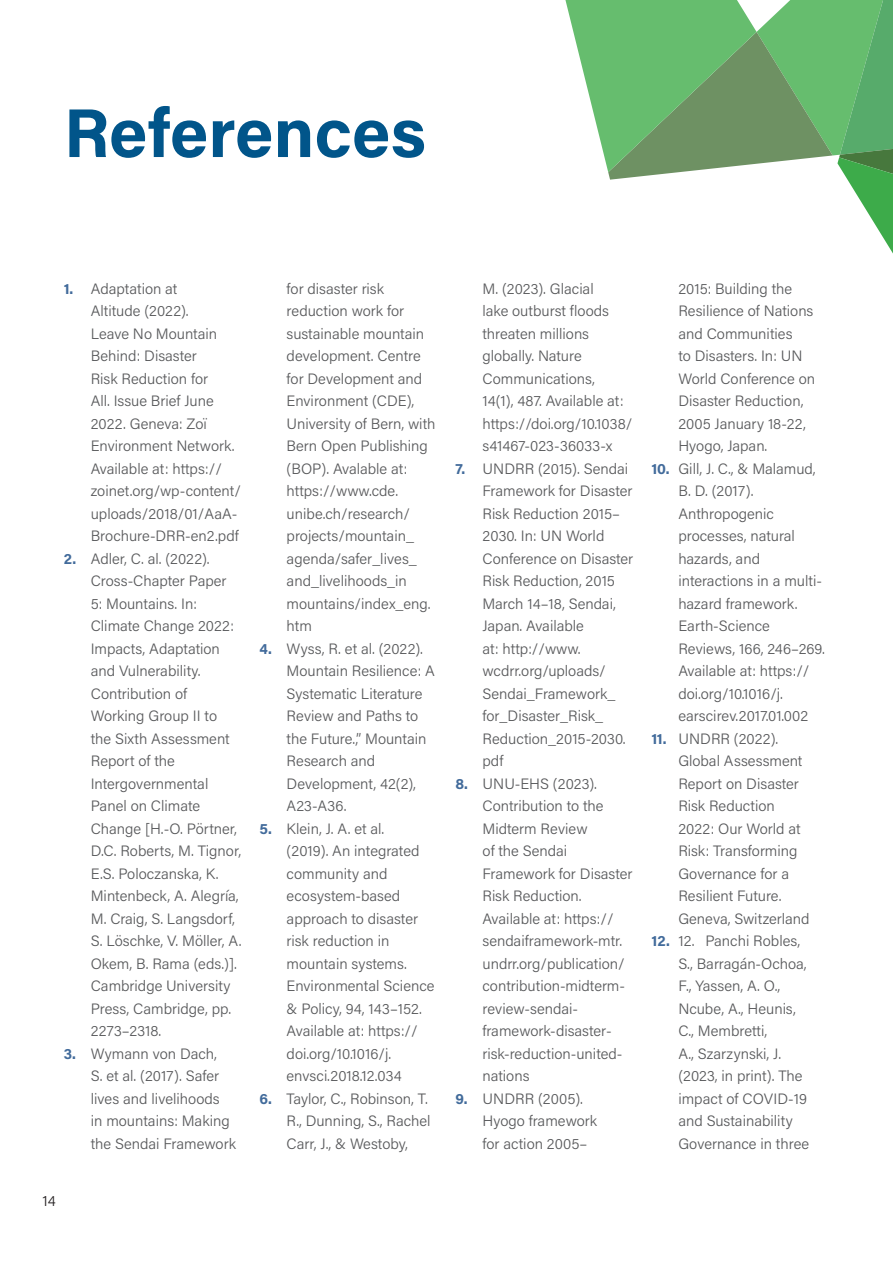
<style>
.page{position:relative;width:893px;height:1263px;background:#fff}
.page>*{position:absolute;margin:0;border:0;box-sizing:border-box;transform-origin:0 0}
.Titolo{font:700 69px "Acumin Pro";letter-spacing:.005em;color:#01558a}
.t1{font:300 15px/22.5px "Acumin Pro";color:#57585a}
.t2{font:300 15px "Acumin Pro";color:#231f20}
.s1{font-weight:700;color:#426b9b}
</style>
<div class="page">
<svg style="left:565px;top:0;width:328px;height:254px"></svg>
<p class="Titolo" style="left:64px;top:84px;width:364px">References</p>
<p class="t1" style="left:91px;top:277px;width:152px;text-indent:-27px"><span class="s1">1.</span> Adaptation at<br>Altitude (2022).<br>Leave No Mountain<br>Behind: Disaster<br>Risk Reduction for<br>All. Issue Brief June<br>2022. Geneva: Zoï<br>Environment Network.<br>Available at: https:// zoinet.org/wp-content/ uploads/2018/01/AaA-<br>Brochure-DRR-en2.pdf</p>
<p class="t1" style="left:91px;top:547px;width:152px;text-indent:-27px"><span class="s1">2.</span> Adler, C. al. (2022).<br>Cross-Chapter Paper<br>5: Mountains. In:<br>Climate Change 2022:<br>Impacts, Adaptation and Vulnerability.<br>Contribution of<br>Working Group II to<br>the Sixth Assessment<br>Report of the<br>Intergovernmental<br>Panel on Climate<br>Change [H.-O. Pörtner,<br>D.C. Roberts, M. Tignor,<br>E.S. Poloczanska, K.<br>Mintenbeck, A. Alegría,<br>M. Craig, S. Langsdorf,<br>S. Löschke, V. Möller, A.<br>Okem, B. Rama (eds.)].<br>Cambridge University<br>Press, Cambridge, pp.<br>2273–2318.</p>
<p class="t1" style="left:91px;top:1042px;width:147px;text-indent:-27px"><span class="s1">3.</span> Wymann von Dach,<br>S. et al. (2017). Safer lives and livelihoods<br>in mountains: Making the Sendai Framework</p>
<p class="t2" style="left:43px;top:1190px;width:15px">14</p>
<p class="t1" style="left:287px;top:277px;width:150px">for disaster risk reduction work for sustainable mountain development. Centre for Development and<br>Environment (CDE),<br>University of Bern, with<br>Bern Open Publishing (BOP). Avalable at: https://www.cde. unibe.ch/research/ projects/mountain_ agenda/safer_lives_ and_livelihoods_in mountains/index_eng. htm</p>
<p class="t1" style="left:287px;top:637px;width:150px;text-indent:-27px"><span class="s1">4.</span> Wyss, R. et al. (2022).<br>Mountain Resilience: A<br>Systematic Literature<br>Review and Paths to the Future.,” Mountain<br>Research and<br>Development, 42(2),<br>A23-A36.</p>
<p class="t1" style="left:287px;top:817px;width:149px;text-indent:-27px"><span class="s1">5.</span> Klein, J. A. et al.<br>(2019). An integrated community and ecosystem-based approach to disaster risk reduction in mountain systems.<br>Environmental Science &amp; Policy, 94, 143–152.<br>Available at: https:// doi.org/10.1016/j. envsci.2018.12.034</p>
<p class="t1" style="left:287px;top:1087px;width:145px;text-indent:-27px"><span class="s1">6.</span> Taylor, C., Robinson, T.<br>R., Dunning, S., Rachel<br>Carr, J., &amp; Westoby,</p>
<p class="t1" style="left:482px;top:277px;width:151px">M. (2023). Glacial<br>lake outburst floods threaten millions globally. Nature<br>Communications,<br>14(1), 487. Available at: https://doi.org/10.1038/ s41467-023-36033-x</p>
<p class="t1" style="left:482px;top:457px;width:152px;text-indent:-27px"><span class="s1">7.</span> UNDRR (2015). Sendai<br>Framework for Disaster<br>Risk Reduction 2015–<br>2030. In: UN World<br>Conference on Disaster<br>Risk Reduction, 2015<br>March 14–18, Sendai,<br>Japan. Available<br>at: http://www. wcdrr.org/uploads/<br>Sendai_Framework_ for_Disaster_Risk_<br>Reduction_2015-2030. pdf</p>
<p class="t1" style="left:482px;top:772px;width:152px;text-indent:-27px"><span class="s1">8.</span> UNU-EHS (2023).<br>Contribution to the<br>Midterm Review<br>of the Sendai<br>Framework for Disaster<br>Risk Reduction.<br>Available at: https:// sendaiframework-mtr. undrr.org/publication/ contribution-midterm&shy;review-sendai&shy;framework-disaster&shy;risk-reduction-united&shy;nations</p>
<p class="t1" style="left:482px;top:1087px;width:116px;text-indent:-27px"><span class="s1">9.</span> UNDRR (2005).<br>Hyogo framework for action 2005–</p>
<p class="t1" style="left:678px;top:277px;width:138px">2015: Building the<br>Resilience of Nations and Communities<br>to Disasters. In: UN<br>World Conference on<br>Disaster Reduction,<br>2005 January 18-22,<br>Hyogo, Japan.</p>
<p class="t1" style="left:678px;top:457px;width:148px;text-indent:-27px"><span class="s1">10.</span> Gill, J. C., &amp; Malamud,<br>B. D. (2017).<br>Anthropogenic processes, natural hazards, and interactions in a multi&shy;hazard framework.<br>Earth-Science<br>Reviews, 166, 246–269.<br>Available at: https:// doi.org/10.1016/j. earscirev.2017.01.002</p>
<p class="t1" style="left:678px;top:727px;width:133px;text-indent:-27px"><span class="s1">11.</span> UNDRR (2022).<br>Global Assessment<br>Report on Disaster<br>Risk Reduction<br>2022: Our World at<br>Risk: Transforming<br>Governance for a<br>Resilient Future.<br>Geneva, Switzerland</p>
<p class="t1" style="left:678px;top:929px;width:132px;text-indent:-27px"><span class="s1">12.</span> 12. Panchi Robles,<br>S., Barragán-Ochoa,<br>F., Yassen, A. O.,<br>Ncube, A., Heunis,<br>C., Membretti,<br>A., Szarzynski, J. (2023, in print). The impact of COVID-19 and Sustainability<br>Governance in three</p>
</div>
